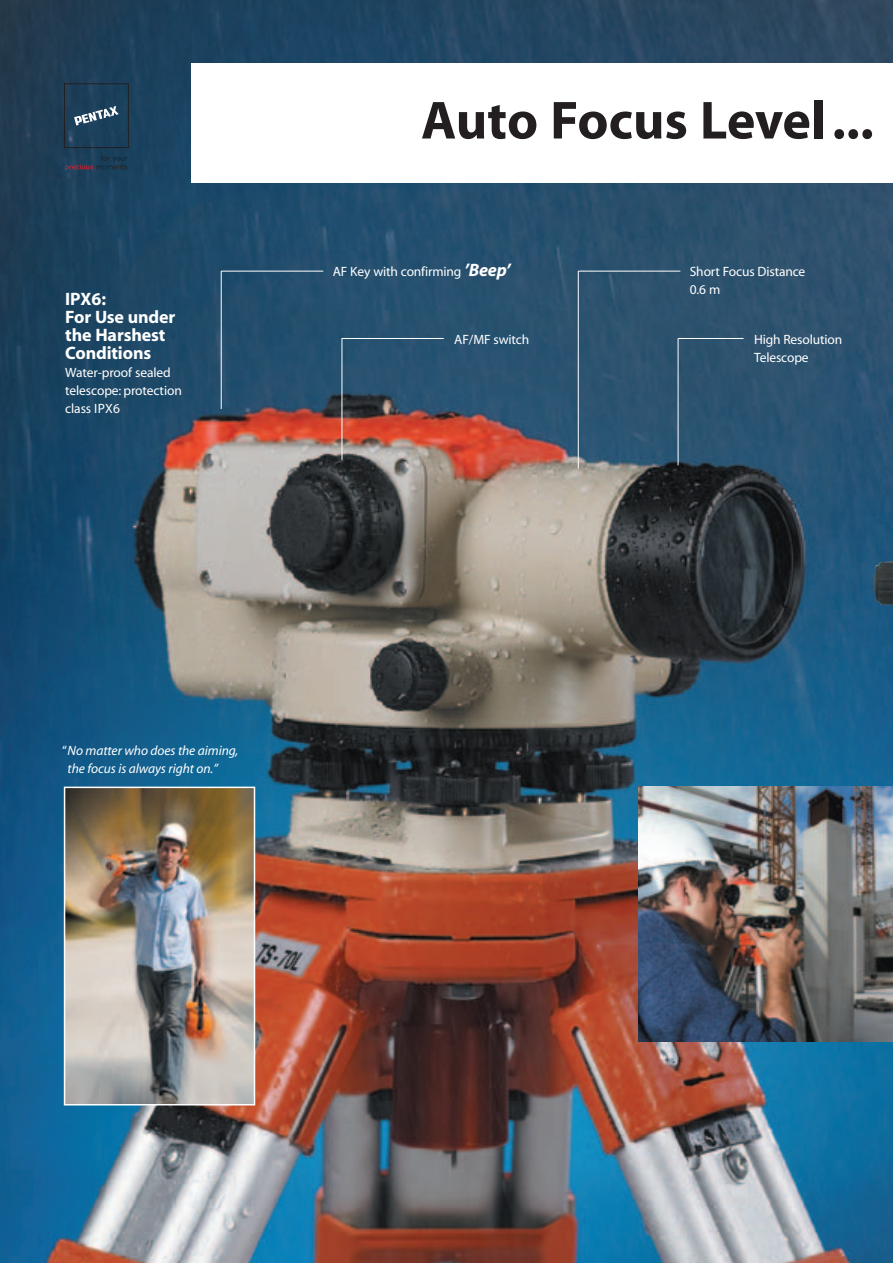
<style>
.page{position:relative;width:893px;height:1263px;background:#fff}
.page>*{position:absolute;margin:0;border:0;box-sizing:border-box;transform-origin:0 0}
.t1{font:700 54px "Myriad";color:#231f20}
.t2{font:700 18px/18px "Myriad";letter-spacing:-.01em;color:#fff}
.t3{font:13.5px/18px "Myriad";letter-spacing:-.01em;color:#fff}
.t4{font:italic 13.5px/18px "Myriad";letter-spacing:-.01em;color:#fff}
.s1{font-weight:700;font-style:italic;font-size:18px}
.s2{font-style:normal}
</style>
<div class="page">
<img style="left:0;top:0;width:892px;height:1263px">
<div style="left:191px;top:64px;width:701px;height:119px;background:#fff"></div>
<div style="left:64px;top:84px;width:64px;height:64px;border:1px solid #231f20"></div>
<svg style="left:74px;top:106px;width:45px;height:20px"></svg>
<svg style="left:65px;top:155px;width:63px;height:16px"></svg>
<img style="left:67px;top:790px;width:185px;height:313px">
<div style="left:64px;top:787px;width:191px;height:319px;border:2px solid #fff"></div>
<img style="left:638px;top:787px;width:254px;height:255px">
<hr style="left:341px;top:338px;width:103px;height:1px;background:#fff">
<hr style="left:221px;top:271px;width:102px;height:1px;background:#fff">
<hr style="left:221px;top:271px;width:1px;height:138px;background:#fff">
<hr style="left:578px;top:271px;width:102px;height:1px;background:#fff">
<hr style="left:578px;top:271px;width:1px;height:198px;background:#fff">
<hr style="left:342px;top:338px;width:1px;height:122px;background:#fff">
<hr style="left:678px;top:338px;width:65px;height:1px;background:#fff">
<hr style="left:677px;top:338px;width:1px;height:127px;background:#fff">
<img style="left:880px;top:559px;width:12px;height:96px">
<h2 class="t2" style="left:65px;top:291px;width:111px">IPX6:<br>For Use under the Harshest<br>Conditions</h2>
<p class="t3" style="left:65px;top:364px;width:118px">Water-proof sealed telescope: protection class IPX6</p>
<h1 class="t1" style="left:421px;top:100px;width:454px">Auto Focus Level ...</h1>
<p class="t3" style="left:333px;top:263px;width:179px">AF Key with confirming <span class="s1">’Beep’</span></p>
<p class="t3" style="left:454px;top:331px;width:76px">AF/MF switch</p>
<p class="t3" style="left:689px;top:263px;width:117px">Short Focus Distance<br>0.6 m</p>
<p class="t3" style="left:754px;top:331px;width:90px">High Resolution<br>Telescope</p>
<p class="t4" style="left:68px;top:743px;width:172px;text-indent:-5px"><span class="s2">“</span>No matter who does the aiming, the focus is always right on.”</p>
</div>
